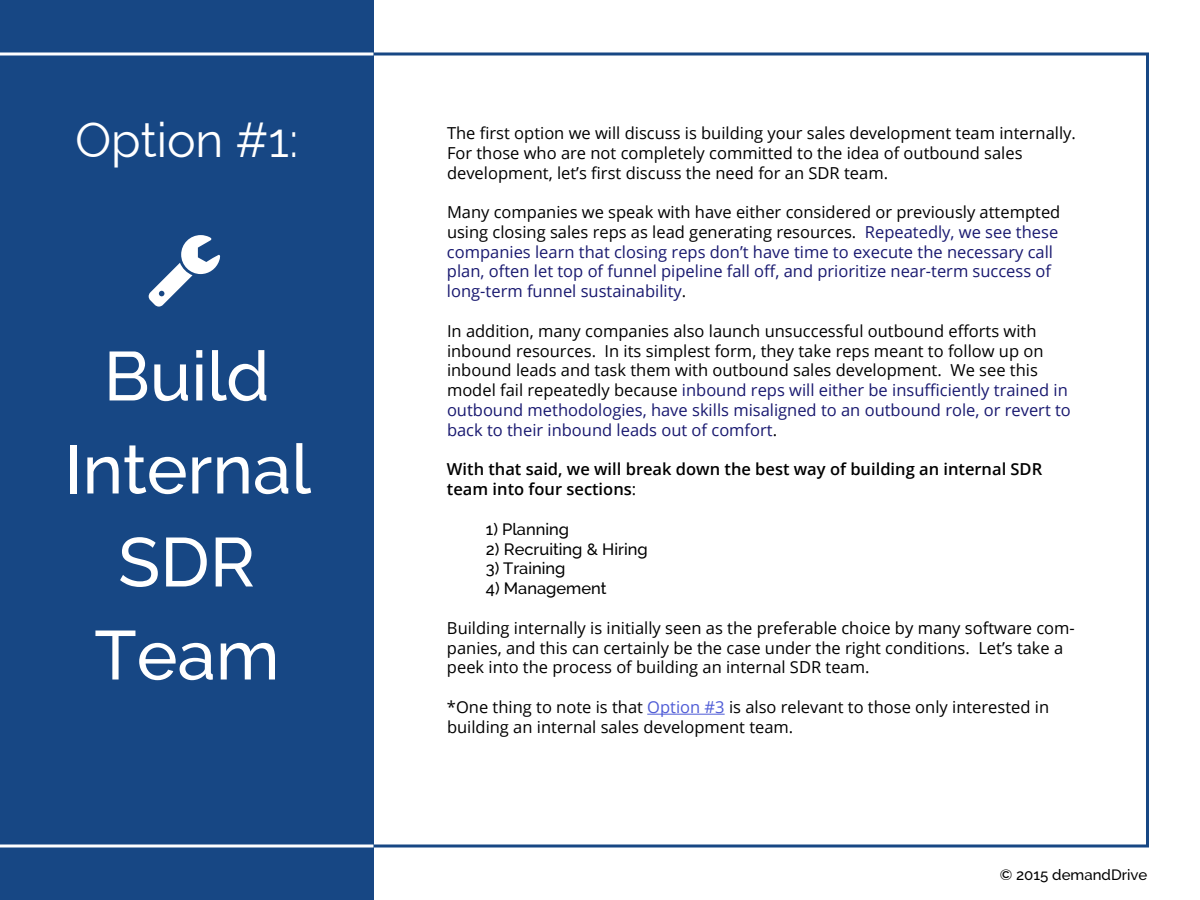
<style>
.page{position:relative;width:1200px;height:900px;background:#fff}
.page>*{position:absolute;margin:0;border:0;box-sizing:border-box;transform-origin:0 0}
.t1{font:500 69px/93px "Raleway";color:#fff;text-align:center}
.t2{font:48px "Raleway";color:#fff}
.t3{font:16.5px/19.8px "Open Sans";color:#000}
.t4{font:16.5px/19.8px "Open Sans";color:#191970}
.t5{font:600 16.5px/19.8px "Open Sans";color:#000}
.t6{font:500 16.5px "Raleway";color:#000}
.t7{font:500 15px "Raleway";color:#000}
.s1{color:#000}
.s2{color:#191970}
.s3{font-weight:400}
.s4{color:#4f5cd6}
</style>
<div class="page">
<div style="left:0;top:0;width:374px;height:900px;background:#174784"></div>
<hr style="left:647px;top:714px;width:78px;height:1px;background:#4f5cd6">
<hr style="left:372px;top:52px;width:777px;height:3px;background:#174784">
<hr style="left:372px;top:844px;width:774px;height:3px;background:#174784">
<hr style="left:1146px;top:54px;width:3px;height:793px;background:#174784">
<hr style="left:0;top:52px;width:374px;height:3px;background:#fff">
<hr style="left:0;top:844px;width:374px;height:3px;background:#fff">
<h2 class="t2" style="left:75px;top:122px;width:225px">Option #1:</h2>
<h1 class="t1" style="left:65px;top:336px;width:248px">Build<br>Internal<br>SDR<br>Team</h1>
<p class="t3" style="left:447px;top:123px;width:630px">The first option we will discuss is building your sales development team internally.<br>For those who are not completely committed to the idea of outbound sales development, let’s first discuss the need for an SDR team.</p>
<p class="t4" style="left:447px;top:202px;width:615px"><span class="s1">Many companies we speak with have either considered or previously attempted using closing sales reps as lead generating resources.</span> Repeatedly, we see these companies learn that closing reps don’t have time to execute the necessary call plan, often let top of funnel pipeline fall off, and prioritize near-term success of long-term funnel sustainability<span class="s1">.</span></p>
<p class="t3" style="left:447px;top:321px;width:625px">In addition, many companies also launch unsuccessful outbound efforts with inbound resources. In its simplest form, they take reps meant to follow up on inbound leads and task them with outbound sales development. We see this model fail repeatedly because <span class="s2">inbound reps will either be insufficiently trained in outbound methodologies, have skills misaligned to an outbound role, or revert to back to their inbound leads out of comfort</span>.</p>
<p class="t5" style="left:447px;top:461px;width:597px">With that said, we will break down the best way of building an internal SDR team into four sections<span class="s3">:</span></p>
<p class="t6" style="left:486px;top:523px;width:85px">1) Planning</p>
<p class="t6" style="left:486px;top:542px;width:163px">2) Recruiting &amp; Hiring</p>
<p class="t6" style="left:486px;top:562px;width:81px">3) Training</p>
<p class="t6" style="left:486px;top:582px;width:122px">4) Management</p>
<p class="t3" style="left:447px;top:620px;width:629px">Building internally is initially seen as the preferable choice by many software com&shy;panies, and this can certainly be the case under the right conditions. Let’s take a peek into the process of building an internal SDR team.</p>
<p class="t3" style="left:447px;top:699px;width:604px">*One thing to note is that <span class="s4">Option #3</span> is also relevant to those only interested in building an internal sales development team.</p>
<p class="t7" style="left:1000px;top:868px;width:149px">© 2015 demandDrive</p>
</div>
